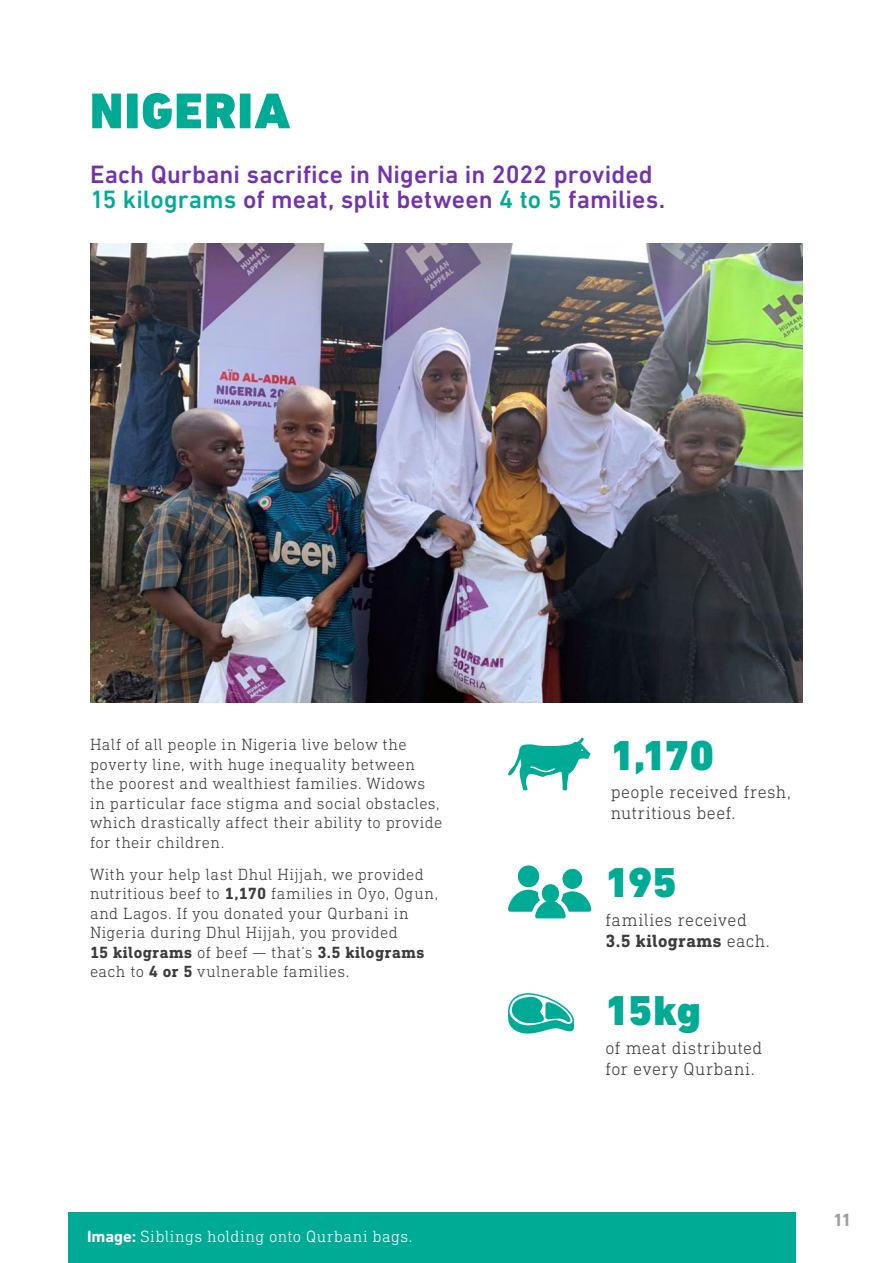
<style>
.page{position:relative;width:893px;height:1263px;background:#fff}
.page>*{position:absolute;margin:0;border:0;box-sizing:border-box;transform-origin:0 0}
.t1{font:900 51px "DIN Next LT Pro";letter-spacing:.03em;color:#00ab96}
.price_handle{font:900 42.6px "DIN Next LT Pro";letter-spacing:.005em;color:#00ab96}
.price_handle-2{font:500 25.5px/25.5px "DIN Next LT Pro";letter-spacing:.005em;color:#7332aa}
.Body_Copy{font:300 18px/21px "DIN Next Slab Pro";letter-spacing:.025em;color:#3c3c3b}
.t2{font:700 18px "DIN Next LT Pro";color:#9d9d9c}
.Body_Copy-2{font:300 16.5px/19.5px "DIN Next Slab Pro";letter-spacing:.025em;color:#3c3c3b}
.Body_Copy-3{font:300 16.5px "DIN Next Slab Pro";letter-spacing:.025em;color:#fff}
.s1{color:#00ab96}
.s2{font-weight:700}
.s3{font-family:"DIN Next LT Pro";font-weight:700}
</style>
<div class="page">
<img style="left:90px;top:244px;width:713px;height:458px">
<svg style="left:508px;top:993px;width:66px;height:41px"></svg>
<div style="left:518px;top:865px;width:21px;height:22px;background:#00ab96;border-radius:50%"></div>
<div style="left:562px;top:869px;width:20px;height:20px;background:#00ab96;border-radius:50%"></div>
<svg style="left:508px;top:884px;width:83px;height:34px"></svg>
<div style="left:68px;top:1213px;width:728px;height:50px;background:#00ab96"></div>
<svg style="left:508px;top:737px;width:82px;height:53px"></svg>
<p class="t1" style="left:90px;top:80px;width:202px">NIGERIA</p>
<p class="price_handle-2" style="left:90px;top:161px;width:577px">Each Qurbani sacrifice in Nigeria in 2022 provided<br><span class="s1">15 kilograms</span> of meat, split between <span class="s1">4 to 5</span> families.</p>
<p class="Body_Copy-2" style="left:90px;top:735px;width:354px">Half of all people in Nigeria live below the poverty line, with huge inequality between the poorest and wealthiest families. Widows in particular face stigma and social obstacles, which drastically affect their ability to provide for their children.</p>
<p class="Body_Copy-2" style="left:90px;top:864px;width:350px">With your help last Dhul Hijjah, we provided nutritious beef to <span class="s2">1,170</span> families in Oyo, Ogun, and Lagos. If you donated your Qurbani in Nigeria during Dhul Hijjah, you provided<br><span class="s2">15 kilograms</span> of beef — that’s <span class="s2">3.5 kilograms </span>each to <span class="s2">4 or 5</span> vulnerable families.</p>
<p class="Body_Copy-3" style="left:87px;top:1227px;width:327px"><span class="s3">Image:</span> Siblings holding onto Qurbani bags.</p>
<p class="price_handle" style="left:611px;top:730px;width:105px">1,170</p>
<p class="Body_Copy" style="left:611px;top:781px;width:181px">people received fresh, nutritious beef.</p>
<p class="price_handle" style="left:606px;top:857px;width:73px">195</p>
<p class="Body_Copy" style="left:606px;top:909px;width:166px">families received<br><span class="s2">3.5 kilograms</span> each.</p>
<p class="price_handle" style="left:606px;top:985px;width:97px">15kg</p>
<p class="Body_Copy" style="left:606px;top:1037px;width:158px">of meat distributed for every Qurbani.</p>
<p class="t2" style="left:833px;top:1209px;width:20px">11</p>
</div>
